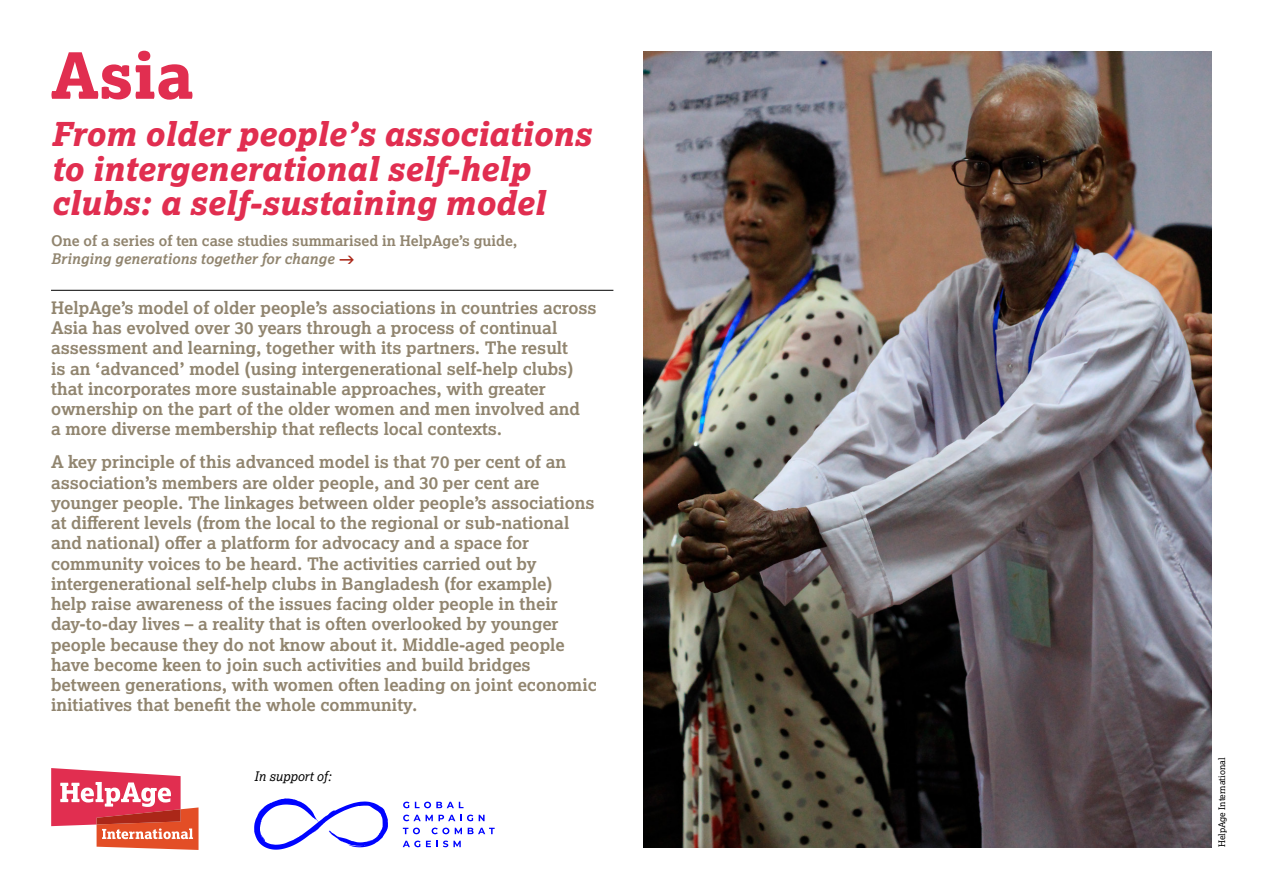
<style>
.page{position:relative;width:1263px;height:893px;background:#fff}
.page>*{position:absolute;margin:0;border:0;box-sizing:border-box;transform-origin:0 0}
.t1{font:63px "Lexia X Bold";color:#e12e50}
.t2{font:italic 33px/34.5px "Lexia X Bold";color:#e12e50}
.t3{font:700 17.25px/20.2px "Lexia";color:#91856f}
.t4{font:700 14.7px "Lexia";color:#91856f}
.t5{font:italic 700 14.7px "Lexia";color:#91856f}
.t6{font:italic 13.2px "Lexia";color:#000}
.t7{font:9px "Lexia";color:#000}
</style>
<div class="page">
<svg style="left:403px;top:802px;width:6px;height:6px"></svg>
<svg style="left:415px;top:802px;width:48px;height:6px"></svg>
<svg style="left:403px;top:815px;width:70px;height:6px"></svg>
<svg style="left:479px;top:815px;width:6px;height:6px"></svg>
<svg style="left:403px;top:828px;width:17px;height:6px"></svg>
<svg style="left:432px;top:828px;width:17px;height:6px"></svg>
<svg style="left:455px;top:828px;width:7px;height:6px"></svg>
<svg style="left:468px;top:828px;width:27px;height:6px"></svg>
<svg style="left:403px;top:841px;width:17px;height:6px"></svg>
<svg style="left:426px;top:841px;width:35px;height:6px"></svg>
<svg style="left:254px;top:798px;width:134px;height:52px"></svg>
<img style="left:643px;top:51px;width:569px;height:796px">
<hr style="left:51px;top:290px;width:562px;height:1px;background:#000">
<svg style="left:51px;top:768px;width:148px;height:82px"></svg>
<h1 class="t1" style="left:51px;top:35px;width:144px">Asia</h1>
<h2 class="t2" style="left:51px;top:116px;width:542px">From older people’s associations to intergenerational self-help clubs: a self-sustaining model</h2>
<p class="t4" style="left:51px;top:231px;width:468px">One of a series of ten case studies summarised in HelpAge’s guide,</p>
<p class="t5" style="left:51px;top:249px;width:285px">Bringing generations together for change</p>
<p class="t3" style="left:51px;top:297px;width:547px">HelpAge’s model of older people’s associations in countries across Asia has evolved over 30 years through a process of continual assessment and learning, together with its partners. The result<br>is an ‘advanced’ model (using intergenerational self-help clubs) that incorporates more sustainable approaches, with greater ownership on the part of the older women and men involved and<br>a more diverse membership that reflects local contexts.</p>
<p class="t3" style="left:51px;top:452px;width:547px">A key principle of this advanced model is that 70 per cent of an association’s members are older people, and 30 per cent are younger people. The linkages between older people’s associations at different levels (from the local to the regional or sub-national and national) offer a platform for advocacy and a space for community voices to be heard. The activities carried out by intergenerational self-help clubs in Bangladesh (for example)<br>help raise awareness of the issues facing older people in their day-to-day lives – a reality that is often overlooked by younger people because they do not know about it. Middle-aged people have become keen to join such activities and build bridges between generations, with women often leading on joint economic initiatives that benefit the whole community.</p>
<p class="t6" style="left:254px;top:768px;width:78px">In support of:</p>
<p class="t7" style="left:1216px;top:847px;width:91px;rotate:-90deg">HelpAge International</p>
</div>
